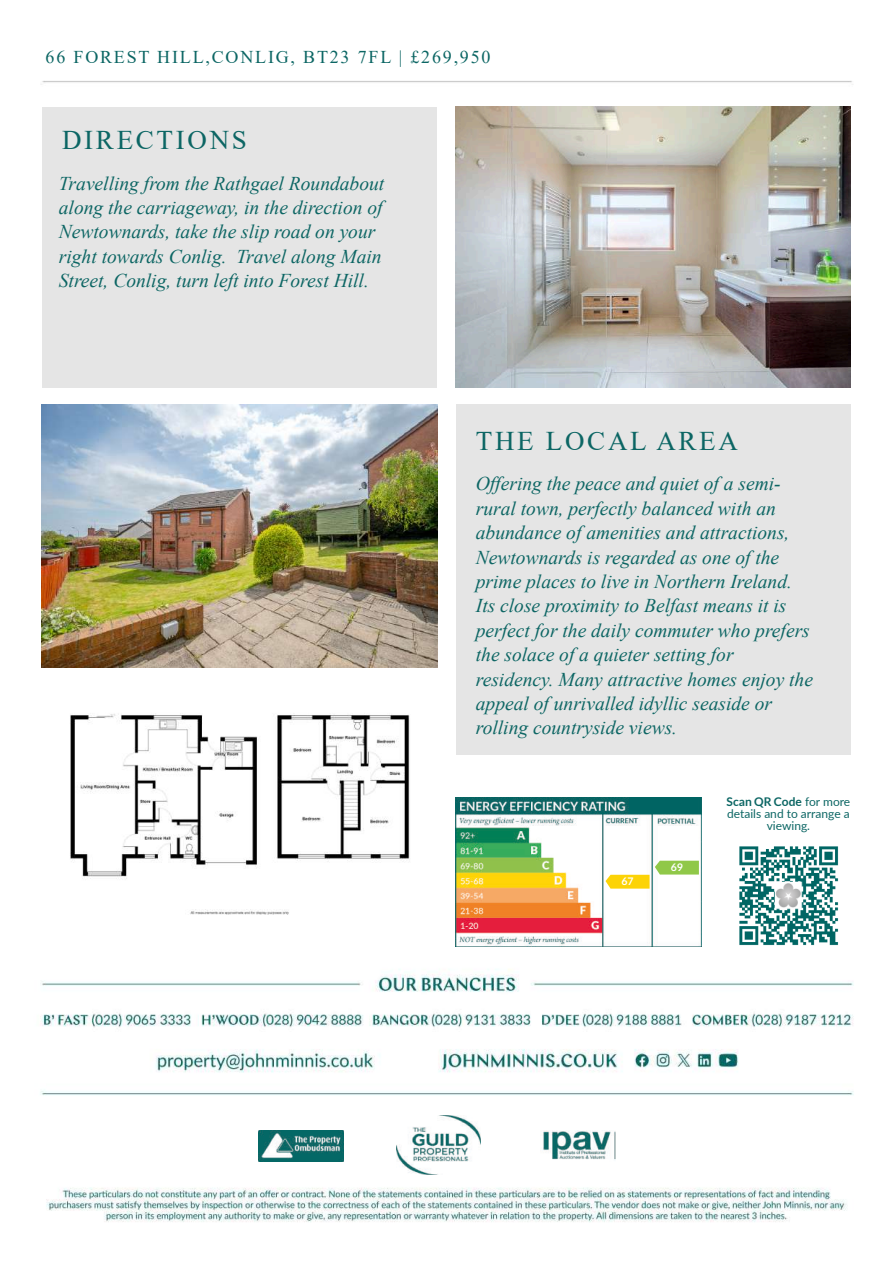
<style>
.page{position:relative;width:893px;height:1263px;background:#fff}
.page>*{position:absolute;margin:0;border:0;box-sizing:border-box;transform-origin:0 0}
.t1{font:27px "Times New Roman";letter-spacing:.1em;color:#0c6664}
.t2{font:italic 19.5px/24.5px "Times New Roman";color:#0d6664}
.t3{font:18px "Times New Roman";letter-spacing:.1em;color:#0c6664}
.t4{font:12px/12px "Lato";color:#0c6664;text-align:center}
.t5{font:700 10.5px "Lato";color:#fff}
.s1{font-weight:700}
</style>
<div class="page">
<img style="left:40px;top:81px;width:814px;height:1141px">
<img style="left:540px;top:1130px;width:76px;height:32px">
<img style="left:258px;top:1130px;width:86px;height:32px">
<img style="left:397px;top:1115px;width:83px;height:59px">
<img style="left:734px;top:842px;width:108px;height:108px">
<img style="left:456px;top:797px;width:245px;height:149px">
<svg style="left:605px;top:861px;width:94px;height:28px"></svg>
<div style="left:43px;top:107px;width:394px;height:281px;background:#e5e5e5"></div>
<img style="left:456px;top:107px;width:394px;height:281px">
<img style="left:42px;top:404px;width:395px;height:264px">
<img style="left:42px;top:684px;width:395px;height:264px">
<div style="left:456px;top:404px;width:394px;height:350px;background:#e5e5e5"></div>
<p class="t3" style="left:46px;top:50px;width:446px">66 FOREST HILL,CONLIG, BT23 7FL | £269,950</p>
<h1 class="t1" style="left:62px;top:131px;width:186px">DIRECTIONS</h1>
<p class="t2" style="left:59px;top:173px;width:327px">Travelling from the Rathgael Roundabout along the carriageway, in the direction of Newtownards, take the slip road on your right towards Conlig. Travel along Main Street, Conlig, turn left into Forest Hill.</p>
<h1 class="t1" style="left:476px;top:432px;width:264px">THE LOCAL AREA</h1>
<p class="t2" style="left:476px;top:473px;width:339px">Offering the peace and quiet of a semi&shy;rural town, perfectly balanced with an abundance of amenities and attractions, Newtownards is regarded as one of the prime places to live in Northern Ireland.<br>Its close proximity to Belfast means it is perfect for the daily commuter who prefers the solace of a quieter setting for residency. Many attractive homes enjoy the appeal of unrivalled idyllic seaside or rolling countryside views.</p>
<p class="t5" style="left:621px;top:877px;width:14px">67</p>
<p class="t5" style="left:671px;top:863px;width:14px">69</p>
<p class="t4" style="left:727px;top:797px;width:125px"><span class="s1">Scan QR Code</span> for more details and to arrange a viewing.</p>
</div>
